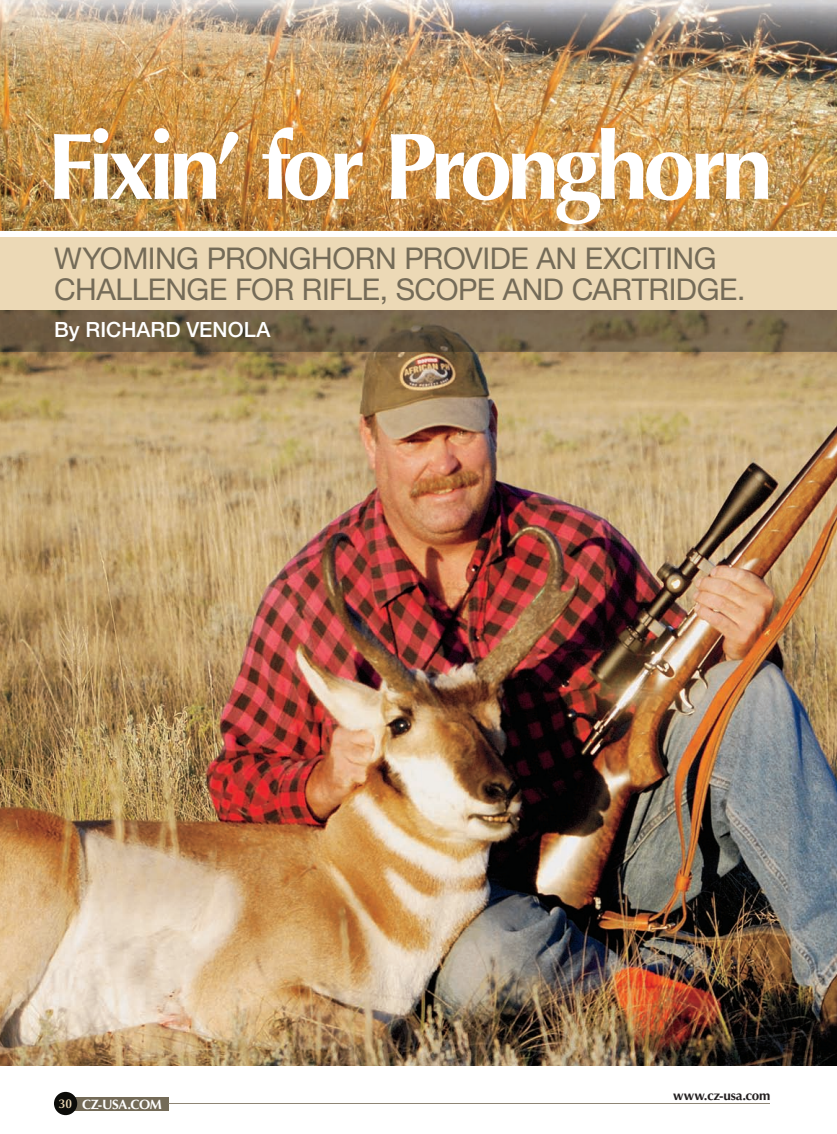
<style>
.page{position:relative;width:837px;height:1134px;background:#fff}
.page>*{position:absolute;margin:0;border:0;box-sizing:border-box;transform-origin:0 0}
.t1{font:700 94.5px "Optima LT Std";letter-spacing:-.065em;color:#fff}
.t2{font:30px/31.5px "Helvetica Neue LT Std";letter-spacing:-.015em;color:#746b58}
.t3{font:500 21px "Helvetica Neue LT Std";color:#fff}
.t4{font:700 13.5px "Optima LT Std";letter-spacing:-.015em;color:#231f20}
.t5{font:700 13.5px "Optima LT Std";letter-spacing:-.03em;color:#fff}
.s1{font-weight:600;font-size:12.75px;color:#ecd9b6}
</style>
<div class="page">
<div style="left:72px;top:1097px;width:97px;height:14px;background:#746b58"></div>
<div style="left:54px;top:1092px;width:23px;height:23px;background:#0c0c09;border-radius:50%"></div>
<img style="left:0;top:0;width:837px;height:231px">
<img style="left:0;top:351px;width:837px;height:715px">
<img style="left:0;top:310px;width:837px;height:41px">
<div style="left:0;top:238px;width:837px;height:72px;background:#ecd9b6"></div>
<img style="left:656px;top:426px;width:181px;height:206px">
<h1 class="t1" style="left:47px;top:128px;width:728px">Fixin’ for Pronghorn</h1>
<p class="t2" style="left:54px;top:245px;width:693px">WYOMING PRONGHORN PROVIDE AN EXCITING<br>CHALLENGE FOR RIFLE, SCOPE AND CARTRIDGE.</p>
<p class="t3" style="left:54px;top:322px;width:218px">By RICHARD VENOLA</p>
<p class="t5" style="left:59px;top:1098px;width:104px"><span class="s1">30</span> CZ-USA.COM</p>
<p class="t4" style="left:673px;top:1090px;width:99px">www.cz-usa.com</p>
</div>
